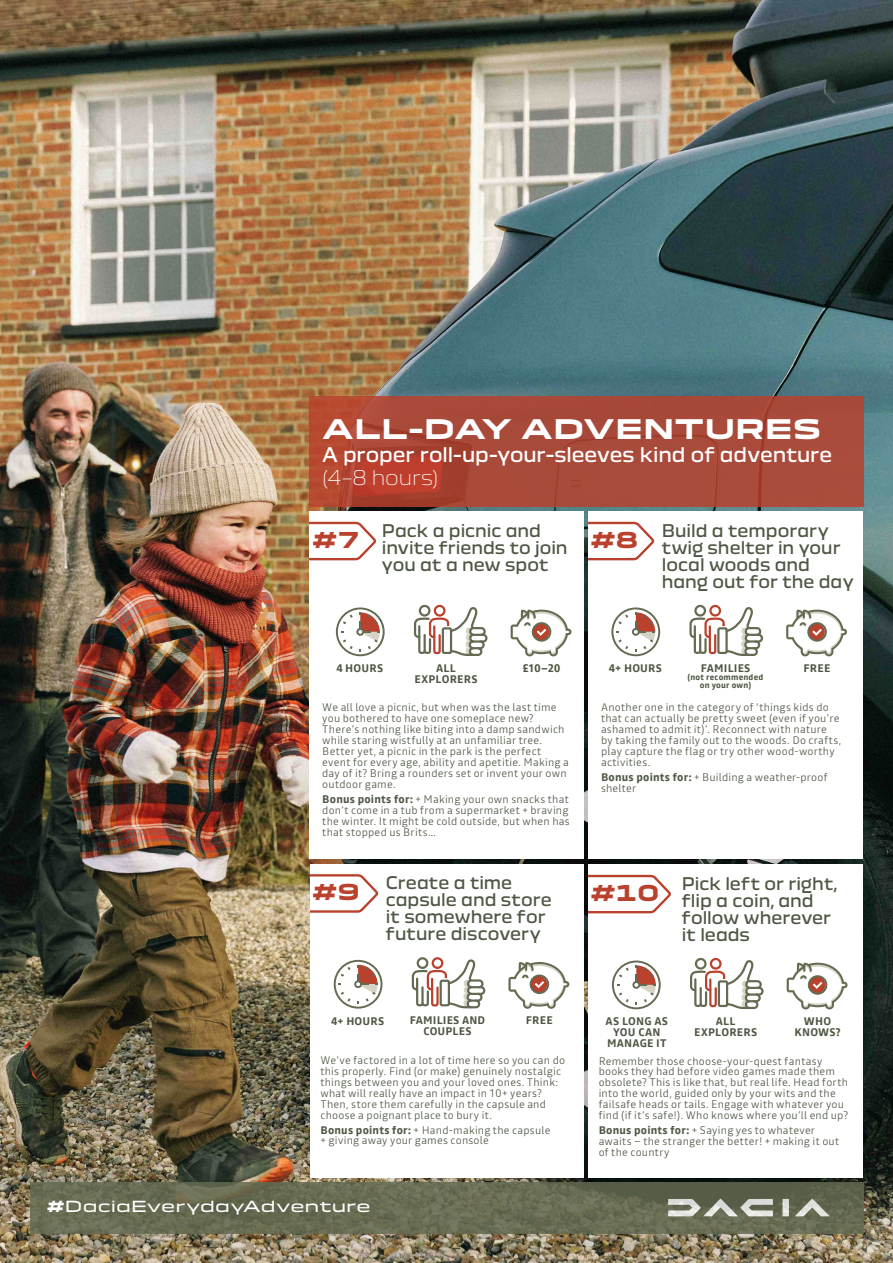
<style>
.page{position:relative;width:893px;height:1263px;background:#fff}
.page>*{position:absolute;margin:0;border:0;box-sizing:border-box;transform-origin:0 0}
.t1{font:700 26.4px "Dacia Block Extended";letter-spacing:-.01em;color:#fff}
.t2{font:700 21.45px "Dacia Block Extended";color:#b9412d}
.t3{font:19.8px "Dacia Block";letter-spacing:-.005em;color:#fff}
.t4{font:300 19.8px "Dacia Block";letter-spacing:-.005em;color:#fff}
.t5{font:17.1px/17.1px "Dacia Block";color:#4e5844}
.t6{font:15px "Dacia Block Extended";letter-spacing:.005em;color:#fff}
.t7{font:300 10.95px/10.9px "Read";letter-spacing:.02em;color:#4e5844}
.t8{font:700 10.95px/10.9px "Read";letter-spacing:.015em;color:#4e5844;text-align:center}
.t9{font:700 8.25px/8.2px "Read";letter-spacing:.025em;color:#4e5844;text-align:center}
.s1{font-weight:700}
</style>
<div class="page">
<img style="left:0;top:0;width:893px;height:1263px">
<svg style="left:30px;top:1182px;width:833px;height:51px;background:#666a51"></svg>
<svg style="left:668px;top:1199px;width:162px;height:17px;background:#9c9f91"></svg>
<svg style="left:309px;top:396px;width:555px;height:111px;background:#aa4837"></svg>
<div style="left:309px;top:512px;width:275px;height:347px;background:#fff"></div>
<svg style="left:511px;top:610px;width:60px;height:46px"></svg>
<svg style="left:336px;top:607px;width:49px;height:49px"></svg>
<svg style="left:414px;top:605px;width:74px;height:51px"></svg>
<svg style="left:309px;top:521px;width:68px;height:40px"></svg>
<div style="left:588px;top:512px;width:275px;height:347px;background:#fff"></div>
<svg style="left:786px;top:610px;width:61px;height:46px"></svg>
<svg style="left:611px;top:607px;width:49px;height:49px"></svg>
<svg style="left:689px;top:605px;width:74px;height:51px"></svg>
<svg style="left:589px;top:521px;width:66px;height:40px"></svg>
<div style="left:589px;top:864px;width:274px;height:313px;background:#fff"></div>
<svg style="left:787px;top:963px;width:60px;height:46px"></svg>
<svg style="left:612px;top:960px;width:49px;height:49px"></svg>
<svg style="left:690px;top:958px;width:74px;height:52px"></svg>
<svg style="left:589px;top:874px;width:82px;height:40px"></svg>
<div style="left:310px;top:864px;width:274px;height:313px;background:#fff"></div>
<svg style="left:508px;top:962px;width:61px;height:47px"></svg>
<svg style="left:334px;top:960px;width:48px;height:48px"></svg>
<div style="left:417px;top:957px;width:11px;height:12px;border:2px solid #646b52;border-radius:50%"></div>
<div style="left:432px;top:957px;width:11px;height:12px;border:2px solid #b9412d;border-radius:50%"></div>
<svg style="left:411px;top:958px;width:75px;height:51px"></svg>
<svg style="left:310px;top:874px;width:69px;height:39px"></svg>
<p class="t1" style="left:322px;top:414px;width:501px">ALL-DAY ADVENTURES</p>
<p class="t3" style="left:322px;top:438px;width:512px">A proper roll-up-your-sleeves kind of adventure</p>
<p class="t4" style="left:322px;top:462px;width:118px">(4–8 hours)</p>
<p class="t5" style="left:382px;top:522px;width:187px">Pack a picnic and invite friends to join you at a new spot</p>
<p class="t2" style="left:312px;top:528px;width:49px">#7</p>
<p class="t5" style="left:662px;top:522px;width:193px">Build a temporary twig shelter in your local woods and hang out for the day</p>
<p class="t2" style="left:590px;top:528px;width:49px">#8</p>
<p class="t8" style="left:336px;top:662px;width:48px">4 HOURS</p>
<p class="t8" style="left:523px;top:662px;width:39px">£10–20</p>
<p class="t8" style="left:436px;top:662px;width:21px">ALL</p>
<p class="t8" style="left:415px;top:673px;width:64px">EXPLORERS</p>
<p class="t8" style="left:609px;top:662px;width:55px">4+ HOURS</p>
<p class="t8" style="left:804px;top:662px;width:28px">FREE</p>
<p class="t8" style="left:701px;top:662px;width:51px">FAMILIES</p>
<p class="t9" style="left:688px;top:673px;width:77px">(not recommended on your own)</p>
<p class="t7" style="left:322px;top:702px;width:248px">We all love a picnic, but when was the last time you bothered to have one someplace new?<br>There’s nothing like biting into a damp sandwich while staring wistfully at an unfamiliar tree.<br>Better yet, a picnic in the park is the perfect event for every age, ability and apetitie. Making a day of it? Bring a rounders set or invent your own outdoor game.</p>
<p class="t7" style="left:322px;top:794px;width:249px;text-align:justify"><span class="s1">Bonus points for:</span> + Making your own snacks that don’t come in a tub from a supermarket + braving the winter. It might be cold outside, but when has that stopped us Brits…</p>
<p class="t7" style="left:601px;top:702px;width:242px">Another one in the category of ‘things kids do that can actually be pretty sweet (even if you’re ashamed to admit it)’. Reconnect with nature by taking the family out to the woods. Do crafts, play capture the flag or try other wood-worthy activities.</p>
<p class="t7" style="left:601px;top:772px;width:228px"><span class="s1">Bonus points for:</span> + Building a weather-proof shelter</p>
<p class="t2" style="left:312px;top:880px;width:49px">#9</p>
<p class="t5" style="left:386px;top:875px;width:167px">Create a time capsule and store it somewhere for future discovery</p>
<p class="t2" style="left:590px;top:881px;width:70px">#10</p>
<p class="t5" style="left:682px;top:875px;width:157px">Pick left or right, flip a coin, and follow wherever it leads</p>
<p class="t8" style="left:410px;top:1015px;width:77px">FAMILIES AND</p>
<p class="t8" style="left:423px;top:1026px;width:50px">COUPLES</p>
<p class="t8" style="left:331px;top:1016px;width:55px">4+ HOURS</p>
<p class="t8" style="left:526px;top:1015px;width:28px">FREE</p>
<p class="t8" style="left:606px;top:1015px;width:64px">AS LONG AS<br>YOU CAN<br>MANAGE IT</p>
<p class="t8" style="left:794px;top:1015px;width:48px">WHO<br>KNOWS?</p>
<p class="t8" style="left:694px;top:1015px;width:64px">ALL<br>EXPLORERS</p>
<p class="t7" style="left:320px;top:1054px;width:246px">We’ve factored in a lot of time here so you can do this properly. Find (or make) genuinely nostalgic things between you and your loved ones. Think: what will really have an impact in 10+ years?<br>Then, store them carefully in the capsule and choose a poignant place to bury it.</p>
<p class="t7" style="left:320px;top:1124px;width:231px"><span class="s1">Bonus points for:</span> + Hand-making the capsule + giving away your games console</p>
<p class="t7" style="left:599px;top:1055px;width:251px">Remember those choose-your-quest fantasy books they had before video games made them obsolete? This is like that, but real life. Head forth into the world, guided only by your wits and the failsafe heads or tails. Engage with whatever you find (if it’s safe!). Who knows where you’ll end up?</p>
<p class="t7" style="left:599px;top:1125px;width:242px"><span class="s1">Bonus points for:</span> + Saying yes to whatever awaits – the stranger the better! + making it out of the country</p>
<p class="t6" style="left:47px;top:1195px;width:325px"><span class="s1">#</span>DaciaEverydayAdventure</p>
</div>
